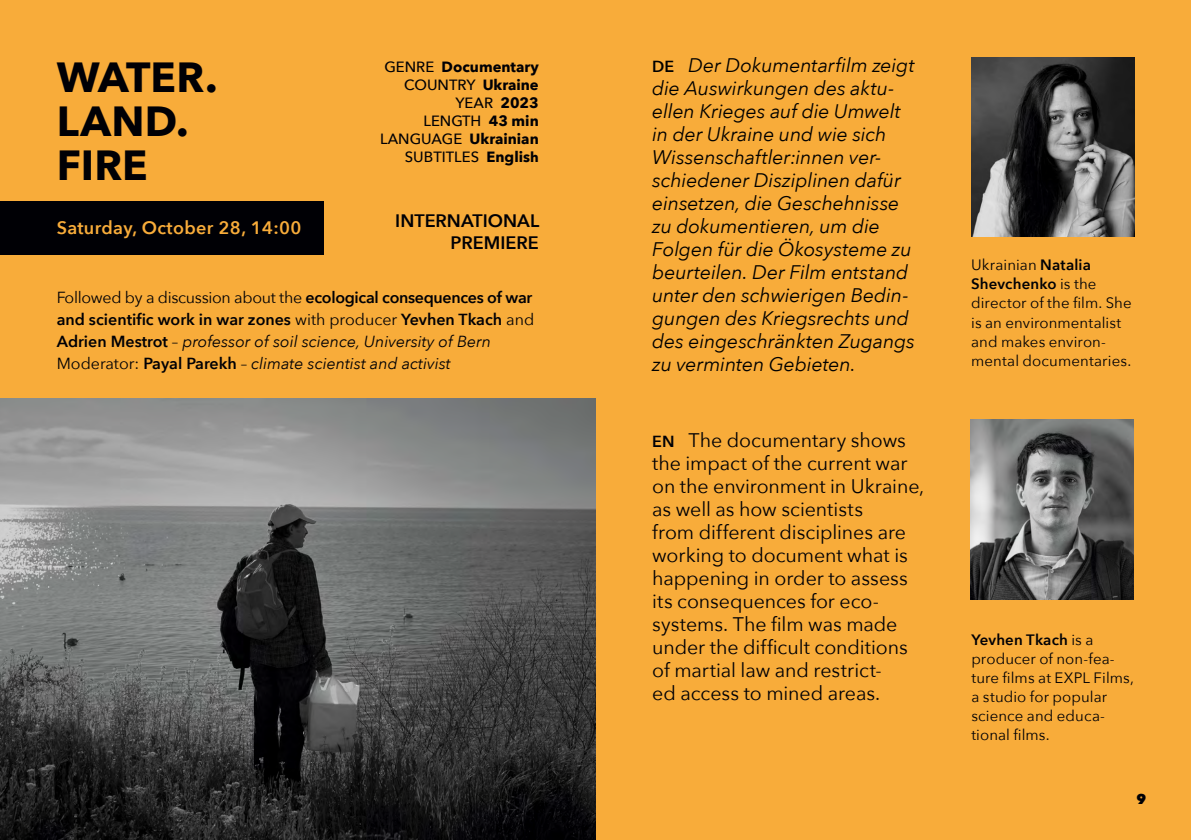
<style>
.page{position:relative;width:1191px;height:840px;background:#fff}
.page>*{position:absolute;margin:0;border:0;box-sizing:border-box;transform-origin:0 0}
.t1{font:700 42px/44px "Avenir Next";color:#000005}
.t2{font:italic 19.6px/23px "Avenir Next";letter-spacing:-.005em;color:#000}
.t3{font:19.6px/23px "Avenir Next";letter-spacing:-.005em;color:#000005}
.t4{font:600 18px "Avenir Next";letter-spacing:.02em;color:#f8ac3a}
.t5{font:600 18px/22px "Avenir Next";color:#000005;text-align:right}
.t6{font:600 16px/22px "Avenir Next";color:#000005}
.t7{font:15px/19px "Avenir Next";letter-spacing:.005em;color:#000005}
.t8{font:700 14.8px/18px "Avenir Next";color:#000005;text-align:right}
.t9{font:800 14px "Avenir Next";color:#000005}
.s1{font-weight:500}
.s2{font-size:14px}
.s3{font-weight:400}
.s4{font-weight:400;font-style:italic}
.s5{font-weight:600;font-style:normal;font-size:16px}
.s6{font-weight:600;font-size:16px}
.s7{font-weight:600}
</style>
<div class="page">
<div style="left:0;top:0;width:1191px;height:839px;background:#f8ac3a"></div>
<img style="left:0;top:398px;width:595px;height:441px">
<img style="left:971px;top:57px;width:163px;height:179px">
<div style="left:0;top:201px;width:323px;height:54px;background:#000005"></div>
<img style="left:970px;top:420px;width:163px;height:179px">
<h1 class="t1" style="left:57px;top:54px;width:162px">WATER.<br>LAND.<br>FIRE</h1>
<p class="t8" style="left:380px;top:58px;width:160px"><span class="s1">GENRE</span> Documentary<br><span class="s1">COUNTRY</span> Ukraine<br><span class="s1">YEAR</span> 2023<br><span class="s1">LENGTH</span> 43 min<br><span class="s1">LANGUAGE</span> Ukrainian<br><span class="s1">SUBTITLES</span> Englis<span class="s2">h</span></p>
<p class="t4" style="left:57px;top:212px;width:246px">Saturday, October 28, 14:00</p>
<p class="t5" style="left:395px;top:209px;width:145px">INTERNATIONAL<br>PREMIERE</p>
<p class="t6" style="left:57px;top:285px;width:479px"><span class="s3">Followed by a discussion about the</span> ecological consequences of war and scientific work in war zones <span class="s3">with producer</span> Yevhen Tkach <span class="s3">and </span>Adrien Mestrot <span class="s3">–</span> <span class="s4">professor of soil science, University of Bern </span><span class="s3">Moderator:</span> Payal Parekh <span class="s3">–</span> <span class="s4">climate scientist and activist</span></p>
<p class="t2" style="left:652px;top:53px;width:264px"><span class="s5">DE</span> Der Dokumentarfilm zeigt die Auswirkungen des aktu&shy;ellen Krieges auf die Umwelt in der Ukraine und wie sich<br>Wissenschaftler:innen ver&shy;schiedener Disziplinen dafür einsetzen, die Geschehnisse zu dokumentieren, um die<br>Folgen für die Ökosysteme zu beurteilen. Der Film entstand unter den schwierigen Bedin&shy;gungen des Kriegsrechts und des eingeschränkten Zugangs zu verminten Gebieten.</p>
<p class="t3" style="left:652px;top:427px;width:273px"><span class="s6">EN</span> The documentary shows the impact of the current war on the environment in Ukraine, as well as how scientists<br>from different disciplines are working to document what is happening in order to assess its consequences for eco&shy;systems. The film was made under the difficult conditions of martial law and restrict-<br>ed access to mined areas.</p>
<p class="t7" style="left:971px;top:255px;width:162px">Ukrainian <span class="s7">Natalia<br>Shevchenko</span> is the director of the film. She is an environmentalist and makes environ&shy;mental documentaries.</p>
<p class="t7" style="left:971px;top:629px;width:164px"><span class="s7">Yevhen Tkach</span> is a producer of non-fea&shy;ture films at EXPL Films, a studio for popular science and educa&shy;tional films.</p>
<p class="t9" style="left:1136px;top:790px;width:11px">9</p>
</div>
